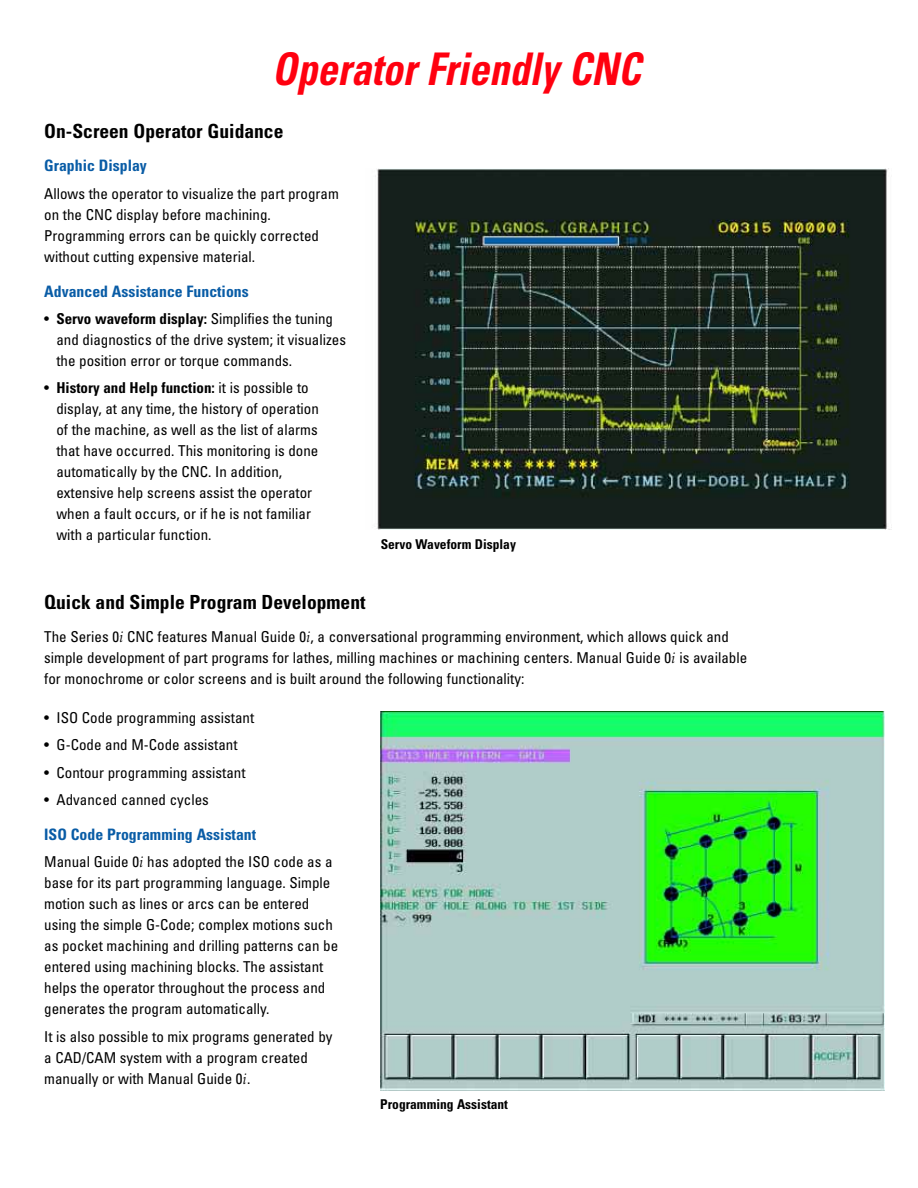
<style>
.page{position:relative;width:918px;height:1188px;background:#fff}
.page>*{position:absolute;margin:0;border:0;box-sizing:border-box;transform-origin:0 0}
.t1{font:italic 700 condensed 45px "Univers";color:#ff000f;scale:.9 1}
.t2{font:700 condensed 19.5px "Univers";color:#000}
.t3{font:700 condensed 15.75px "Univers";color:#095ca6}
.t4{font:condensed 15px/21px "Univers";color:#000}
.t5{font:700 condensed 13.5px "Univers";color:#000}
.s1{font-weight:700}
.s2{font-family:"Book Antiqua";font-style:italic;font-stretch:normal}
</style>
<div class="page">
<img style="left:375px;top:169px;width:516px;height:361px">
<img style="left:380px;top:712px;width:504px;height:378px">
<h1 class="t1" style="left:272px;top:53px;width:420px">OperatorFriendly CNC</h1>
<h2 class="t2" style="left:44px;top:123px;width:241px">On-Screen Operator Guidance</h2>
<p class="t3" style="left:44px;top:160px;width:104px">Graphic Display</p>
<p class="t4" style="left:44px;top:184px;width:296px">Allows the operator to visualize the part program on the CNC display before machining.<br>Programming errors can be quickly corrected without cutting expensive material.</p>
<p class="t3" style="left:44px;top:285px;width:206px">Advanced Assistance Functions</p>
<p class="t4" style="left:56px;top:309px;width:291px;text-indent:-12px">• <span class="s1">Servo waveform display:</span> Simplifies the tuning and diagnostics of the drive system; it visualizes the position error or torque commands.</p>
<p class="t4" style="left:56px;top:379px;width:264px;text-indent:-12px">• <span class="s1">History and Help function:</span> it is possible to display, at any time, the history of operation of the machine, as well as the list of alarms that have occurred. This monitoring is done automatically by the CNC. In addition, extensive help screens assist the operator when a fault occurs, or if he is not familiar with a particular function.</p>
<p class="t5" style="left:381px;top:540px;width:137px">Servo Waveform Display</p>
<h2 class="t2" style="left:44px;top:594px;width:323px">Quick and Simple Program Development</h2>
<p class="t4" style="left:44px;top:628px;width:704px">The Series 0<span class="s2">i</span> CNC features Manual Guide 0<span class="s2">i</span>, a conversational programming environment, which allows quick and simple development of part programs for lathes, milling machines or machining centers. Manual Guide 0<span class="s2">i</span> is available for monochrome or color screens and is built around the following functionality:</p>
<p class="t4" style="left:44px;top:709px;width:211px">• ISO Code programming assistant</p>
<p class="t4" style="left:44px;top:736px;width:195px">• G-Code and M-Code assistant</p>
<p class="t4" style="left:44px;top:763px;width:203px">• Contour programming assistant</p>
<p class="t4" style="left:44px;top:791px;width:166px">• Advanced canned cycles</p>
<p class="t3" style="left:44px;top:829px;width:213px">ISO Code Programming Assistant</p>
<p class="t4" style="left:44px;top:853px;width:295px">Manual Guide 0<span class="s2">i</span> has adopted the ISO code as a base for its part programming language. Simple motion such as lines or arcs can be entered using the simple G-Code; complex motions such as pocket machining and drilling patterns can be entered using machining blocks. The assistant helps the operator throughout the process and generates the program automatically.</p>
<p class="t4" style="left:44px;top:1027px;width:290px">It is also possible to mix programs generated by a CAD/CAM system with a program created manually or with Manual Guide 0<span class="s2">i</span>.</p>
<p class="t5" style="left:380px;top:1100px;width:129px">Programming Assistant</p>
</div>
